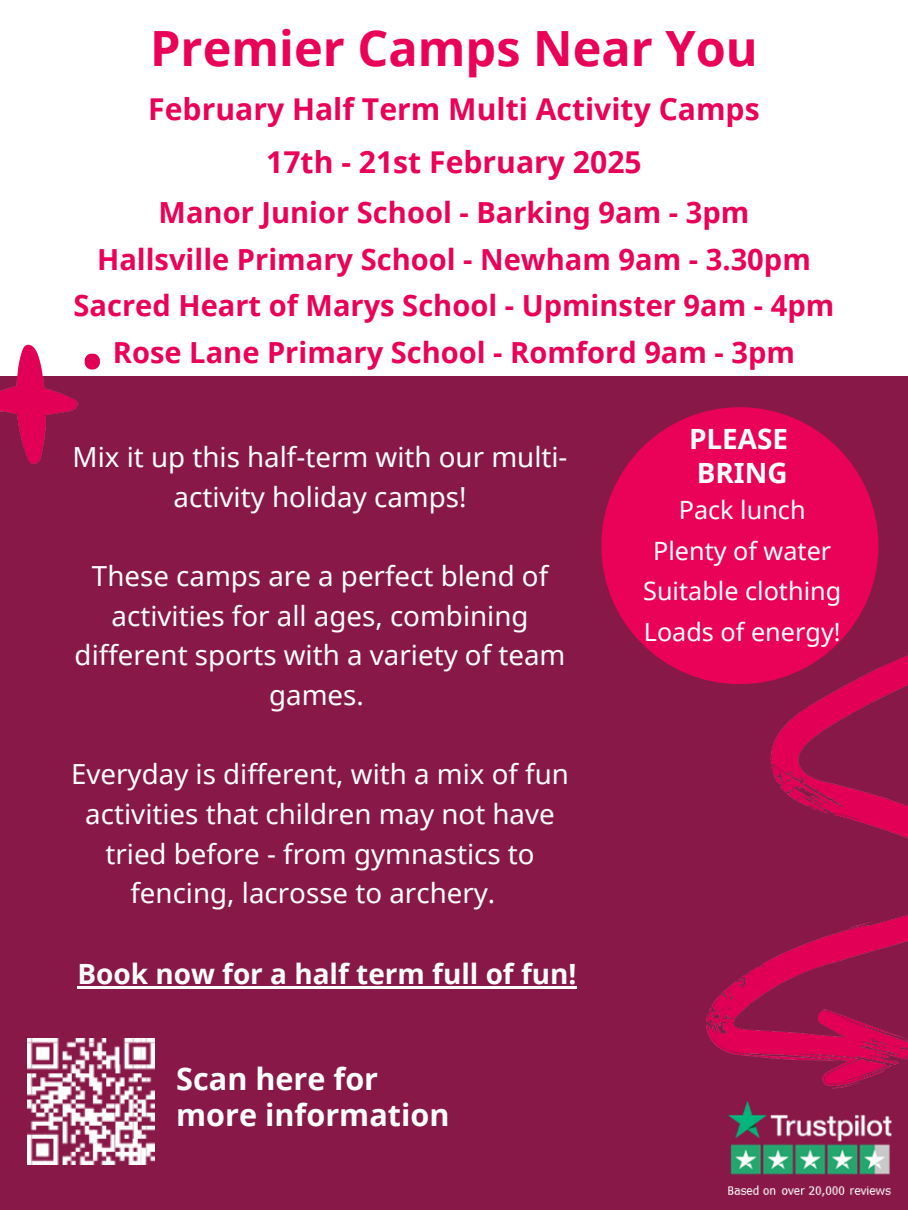
<style>
.page{position:relative;width:908px;height:1210px;background:#fff}
.page>*{position:absolute;margin:0;border:0;box-sizing:border-box;transform-origin:0 0}
.t1{font:700 48.58px "Noto Sans";color:#e90257}
.t2{font:700 30.55px/36.5px "Noto Sans";color:#fff}
.t3{font:700 30.1px "Noto Sans";color:#e90257}
.t4{font:700 29.05px/46.7px "Noto Sans";color:#e90257;text-align:center}
.t5{font:700 27.89px "Noto Sans";color:#fff}
.t6{font:700 27.86px/33.3px "Noto Sans";color:#fff}
.t7{font:27.68px/39.6px "Noto Sans";color:#fff;text-align:center}
.t8{font:25.2px "Noto Sans";color:#fff}
</style>
<div class="page">
<div style="left:0;top:0;width:907px;height:1210px;background:#881848"></div>
<img style="left:27px;top:1038px;width:127px;height:126px">
<div style="left:601px;top:407px;width:277px;height:277px;background:#e90257;border-radius:50%"></div>
<img style="left:728px;top:1126px;width:164px;height:71px">
<img style="left:628px;top:508px;width:279px;height:618px">
<div style="left:0;top:0;width:907px;height:375px;background:#fff"></div>
<img style="left:0;top:344px;width:337px;height:120px">
<hr style="left:77px;top:985px;width:499px;height:3px;background:#fff">
<p class="t1" style="left:150px;top:15px;width:609px">Premier Camps Near You</p>
<p class="t3" style="left:148px;top:88px;width:612px">February Half Term Multi Activity Camps</p>
<p class="t3" style="left:266px;top:141px;width:377px">17th - 21st February 2025</p>
<h4 class="t4" style="left:74px;top:188px;width:762px">Manor Junior School - Barking 9am - 3pm<br>Hallsville Primary School - Newham 9am - 3.30pm Sacred Heart of Marys School - Upminster 9am - 4pm Rose Lane Primary School - Romford 9am - 3pm</h4>
<h1 class="t7" style="left:73px;top:436px;width:496px">Mix it up this half-term with our multi&shy;activity holiday camps!</h1>
<h3 class="t7" style="left:75px;top:555px;width:492px">These camps are a perfect blend of activities for all ages, combining different sports with a variety of team games.</h3>
<h3 class="t7" style="left:71px;top:753px;width:499px">Everyday is different, with a mix of fun activities that children may not have tried before - from gymnastics to fencing, lacrosse to archery.</h3>
<p class="t5" style="left:77px;top:954px;width:500px">Book now for a half term full of fun!</p>
<p class="t2" style="left:176px;top:1059px;width:274px">Scan here for more information</p>
<h3 class="t6" style="left:688px;top:422px;width:101px">PLEASE<br>BRING</h3>
<p class="t8" style="left:678px;top:492px;width:128px">Pack lunch</p>
<h2 class="t8" style="left:653px;top:533px;width:180px">Plenty of water</h2>
<h4 class="t8" style="left:643px;top:573px;width:199px">Suitable clothing</h4>
<h4 class="t8" style="left:643px;top:614px;width:198px">Loads of energy!</h4>
</div>
